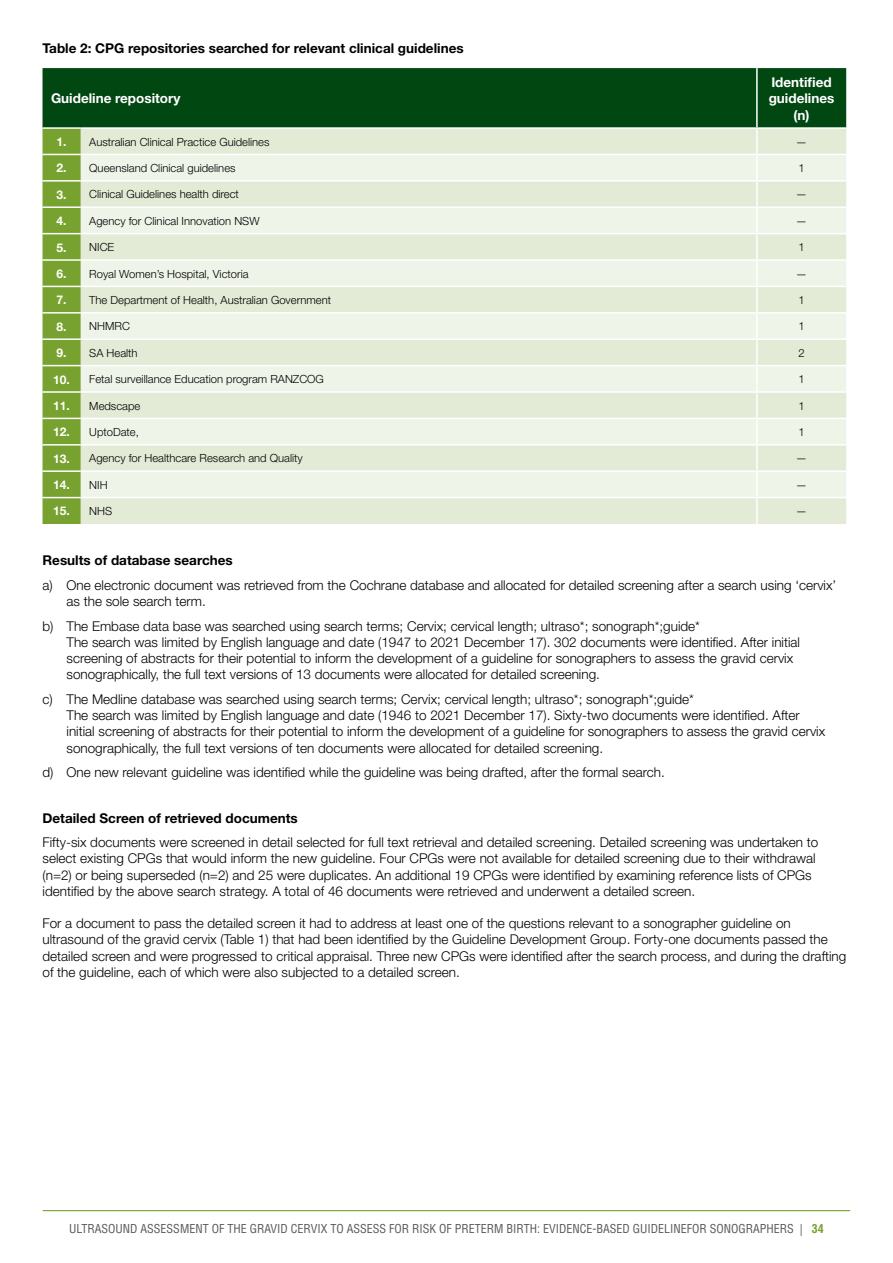
<style>
.page{position:relative;width:893px;height:1263px;background:#fff}
.page>*{position:absolute;margin:0;border:0;box-sizing:border-box;transform-origin:0 0}
.t1{font:300 13.5px/16.2px "Helvetica Neue LT";color:#000}
.t2{font:700 13.5px "Helvetica Neue LT";color:#000}
.t3{font:700 13.5px/16.2px "Helvetica Neue LT";color:#fff;text-align:center}
.t4{font:condensed 12px "Helvetica";color:#58595b}
.t5{font:700 12px "Helvetica Neue LT";color:#fff}
.t6{font:300 11.25px "Helvetica Neue LT";color:#000}
.s1{font-weight:700;font-size:12px;color:#fff}
.s2{font-weight:300;font-size:11.25px;color:#000}
.s3{font-weight:700;color:#78a22f}
</style>
<div class="page">
<hr style="left:43px;top:1210px;width:807px;height:1px;background:#78a22f">
<div style="left:43px;top:68px;width:803px;height:59px;background:#004712"></div>
<div style="left:43px;top:129px;width:38px;height:395px;background:#78a22f"></div>
<div style="left:81px;top:129px;width:765px;height:395px;background:#e3ebd6"></div>
<svg style="left:81px;top:155px;width:765px;height:342px;background:#e9efe0"></svg>
<hr style="left:756px;top:68px;width:2px;height:59px;background:#fff">
<hr style="left:756px;top:129px;width:2px;height:25px;background:#fff">
<hr style="left:43px;top:154px;width:38px;height:1px;background:#fff">
<hr style="left:81px;top:154px;width:676px;height:1px;background:#fff">
<hr style="left:757px;top:154px;width:89px;height:1px;background:#fff">
<hr style="left:756px;top:155px;width:2px;height:25px;background:#fff">
<hr style="left:43px;top:180px;width:38px;height:2px;background:#fff">
<hr style="left:81px;top:180px;width:676px;height:2px;background:#fff">
<hr style="left:757px;top:180px;width:89px;height:2px;background:#fff">
<hr style="left:756px;top:182px;width:2px;height:24px;background:#fff">
<hr style="left:43px;top:206px;width:38px;height:2px;background:#fff">
<hr style="left:81px;top:206px;width:676px;height:2px;background:#fff">
<hr style="left:757px;top:206px;width:89px;height:2px;background:#fff">
<hr style="left:756px;top:208px;width:2px;height:25px;background:#fff">
<hr style="left:43px;top:233px;width:38px;height:1px;background:#fff">
<hr style="left:81px;top:233px;width:676px;height:1px;background:#fff">
<hr style="left:757px;top:233px;width:89px;height:1px;background:#fff">
<hr style="left:756px;top:234px;width:2px;height:25px;background:#fff">
<hr style="left:43px;top:259px;width:38px;height:2px;background:#fff">
<hr style="left:81px;top:259px;width:676px;height:2px;background:#fff">
<hr style="left:757px;top:259px;width:89px;height:2px;background:#fff">
<hr style="left:756px;top:261px;width:2px;height:25px;background:#fff">
<hr style="left:43px;top:286px;width:38px;height:1px;background:#fff">
<hr style="left:81px;top:286px;width:676px;height:1px;background:#fff">
<hr style="left:757px;top:286px;width:89px;height:1px;background:#fff">
<hr style="left:756px;top:287px;width:2px;height:25px;background:#fff">
<hr style="left:43px;top:312px;width:38px;height:2px;background:#fff">
<hr style="left:81px;top:312px;width:676px;height:2px;background:#fff">
<hr style="left:757px;top:312px;width:89px;height:2px;background:#fff">
<hr style="left:756px;top:314px;width:2px;height:24px;background:#fff">
<hr style="left:43px;top:338px;width:38px;height:2px;background:#fff">
<hr style="left:81px;top:338px;width:676px;height:2px;background:#fff">
<hr style="left:757px;top:338px;width:89px;height:2px;background:#fff">
<hr style="left:756px;top:340px;width:2px;height:25px;background:#fff">
<hr style="left:43px;top:365px;width:38px;height:1px;background:#fff">
<hr style="left:81px;top:365px;width:676px;height:1px;background:#fff">
<hr style="left:757px;top:365px;width:89px;height:1px;background:#fff">
<hr style="left:756px;top:366px;width:2px;height:25px;background:#fff">
<hr style="left:43px;top:391px;width:38px;height:2px;background:#fff">
<hr style="left:81px;top:391px;width:676px;height:2px;background:#fff">
<hr style="left:757px;top:391px;width:89px;height:2px;background:#fff">
<hr style="left:756px;top:393px;width:2px;height:25px;background:#fff">
<hr style="left:43px;top:418px;width:38px;height:1px;background:#fff">
<hr style="left:81px;top:418px;width:676px;height:1px;background:#fff">
<hr style="left:757px;top:418px;width:89px;height:1px;background:#fff">
<hr style="left:756px;top:419px;width:2px;height:25px;background:#fff">
<hr style="left:43px;top:444px;width:38px;height:1px;background:#fff">
<hr style="left:81px;top:444px;width:676px;height:1px;background:#fff">
<hr style="left:757px;top:444px;width:89px;height:1px;background:#fff">
<hr style="left:756px;top:445px;width:2px;height:25px;background:#fff">
<hr style="left:43px;top:470px;width:38px;height:2px;background:#fff">
<hr style="left:81px;top:470px;width:676px;height:2px;background:#fff">
<hr style="left:757px;top:470px;width:89px;height:2px;background:#fff">
<hr style="left:756px;top:472px;width:2px;height:25px;background:#fff">
<hr style="left:43px;top:497px;width:38px;height:1px;background:#fff">
<hr style="left:81px;top:497px;width:676px;height:1px;background:#fff">
<hr style="left:757px;top:497px;width:89px;height:1px;background:#fff">
<hr style="left:756px;top:498px;width:2px;height:26px;background:#fff">
<p class="t2" style="left:43px;top:40px;width:423px">Table 2: CPG repositories searched for relevant clinical guidelines</p>
<p class="t3" style="left:51px;top:90px;width:131px">Guideline repository</p>
<p class="t3" style="left:769px;top:74px;width:67px">Identified guidelines (n)</p>
<p class="t6" style="left:57px;top:135px;width:214px"><span class="s1">1.</span> Australian Clinical Practice Guidelines</p>
<p class="t6" style="left:796px;top:135px;width:13px">—</p>
<p class="t6" style="left:57px;top:161px;width:180px"><span class="s1">2.</span> Queensland Clinical guidelines</p>
<p class="t6" style="left:798px;top:161px;width:8px">1</p>
<p class="t6" style="left:57px;top:188px;width:184px"><span class="s1">3.</span> Clinical Guidelines health direct</p>
<p class="t6" style="left:796px;top:188px;width:13px">—</p>
<p class="t6" style="left:57px;top:214px;width:204px"><span class="s1">4.</span> Agency for Clinical Innovation NSW</p>
<p class="t6" style="left:796px;top:214px;width:13px">—</p>
<p class="t6" style="left:57px;top:240px;width:59px"><span class="s1">5.</span> NICE</p>
<p class="t6" style="left:798px;top:240px;width:8px">1</p>
<p class="t6" style="left:57px;top:267px;width:193px"><span class="s1">6.</span> Royal Women’s Hospital, Victoria</p>
<p class="t6" style="left:796px;top:267px;width:13px">—</p>
<p class="t6" style="left:57px;top:293px;width:276px"><span class="s1">7.</span> The Department of Health, Australian Government</p>
<p class="t6" style="left:798px;top:293px;width:8px">1</p>
<p class="t6" style="left:57px;top:320px;width:75px"><span class="s1">8.</span> NHMRC</p>
<p class="t6" style="left:798px;top:320px;width:8px">1</p>
<p class="t6" style="left:57px;top:346px;width:82px"><span class="s1">9.</span> SA Health</p>
<p class="t6" style="left:798px;top:346px;width:8px">2</p>
<p class="t6" style="left:53px;top:372px;width:272px"><span class="s1">10.</span> Fetal surveillance Education program RANZCOG</p>
<p class="t6" style="left:798px;top:372px;width:8px">1</p>
<p class="t6" style="left:53px;top:399px;width:89px"><span class="s1">11.</span> Medscape</p>
<p class="t6" style="left:798px;top:399px;width:8px">1</p>
<p class="t6" style="left:53px;top:425px;width:87px"><span class="s1">12.</span> UptoDate,</p>
<p class="t6" style="left:798px;top:425px;width:8px">1</p>
<p class="t6" style="left:53px;top:451px;width:251px"><span class="s1">13.</span> Agency for Healthcare Research and Quality</p>
<p class="t6" style="left:796px;top:451px;width:13px">—</p>
<p class="t5" style="left:53px;top:477px;width:56px">14. <span class="s2">NIH</span></p>
<p class="t6" style="left:796px;top:478px;width:13px">—</p>
<p class="t5" style="left:53px;top:504px;width:60px">15. <span class="s2">NHS</span></p>
<p class="t6" style="left:796px;top:504px;width:13px">—</p>
<p class="t2" style="left:43px;top:552px;width:192px">Results of database searches</p>
<p class="t1" style="left:67px;top:577px;width:771px;text-indent:-24px">a) One electronic document was retrieved from the Cochrane database and allocated for detailed screening after a search using ‘cervix’ as the sole search term.</p>
<p class="t1" style="left:67px;top:617px;width:735px;text-indent:-24px">b) The Embase data base was searched using search terms; Cervix; cervical length; ultraso*; sonograph*;guide*<br>The search was limited by English language and date (1947 to 2021 December 17). 302 documents were identified. After initial screening of abstracts for their potential to inform the development of a guideline for sonographers to assess the gravid cervix sonographically, the full text versions of 13 documents were allocated for detailed screening.</p>
<p class="t1" style="left:67px;top:691px;width:760px;text-indent:-24px">c) The Medline database was searched using search terms; Cervix; cervical length; ultraso*; sonograph*;guide*<br>The search was limited by English language and date (1946 to 2021 December 17). Sixty-two documents were identified. After initial screening of abstracts for their potential to inform the development of a guideline for sonographers to assess the gravid cervix sonographically, the full text versions of ten documents were allocated for detailed screening.</p>
<p class="t1" style="left:43px;top:764px;width:624px">d) One new relevant guideline was identified while the guideline was being drafted, after the formal search.</p>
<p class="t2" style="left:43px;top:809px;width:257px">Detailed Screen of retrieved documents</p>
<p class="t1" style="left:43px;top:834px;width:777px">Fifty-six documents were screened in detail selected for full text retrieval and detailed screening. Detailed screening was undertaken to select existing CPGs that would inform the new guideline. Four CPGs were not available for detailed screening due to their withdrawal (n=2) or being superseded (n=2) and 25 were duplicates. An additional 19 CPGs were identified by examining reference lists of CPGs identified by the above search strategy. A total of 46 documents were retrieved and underwent a detailed screen.</p>
<p class="t1" style="left:43px;top:915px;width:805px">For a document to pass the detailed screen it had to address at least one of the questions relevant to a sonographer guideline on ultrasound of the gravid cervix (Table 1) that had been identified by the Guideline Development Group. Forty-one documents passed the detailed screen and were progressed to critical appraisal. Three new CPGs were identified after the search process, and during the drafting of the guideline, each of which were also subjected to a detailed screen.</p>
<p class="t4" style="left:69px;top:1221px;width:756px">ULTRASOUND ASSESSMENT OF THE GRAVID CERVIX TO ASSESS FOR RISK OF PRETERM BIRTH: EVIDENCE-BASED GUIDELINEFOR SONOGRAPHERS | <span class="s3">34</span></p>
</div>
